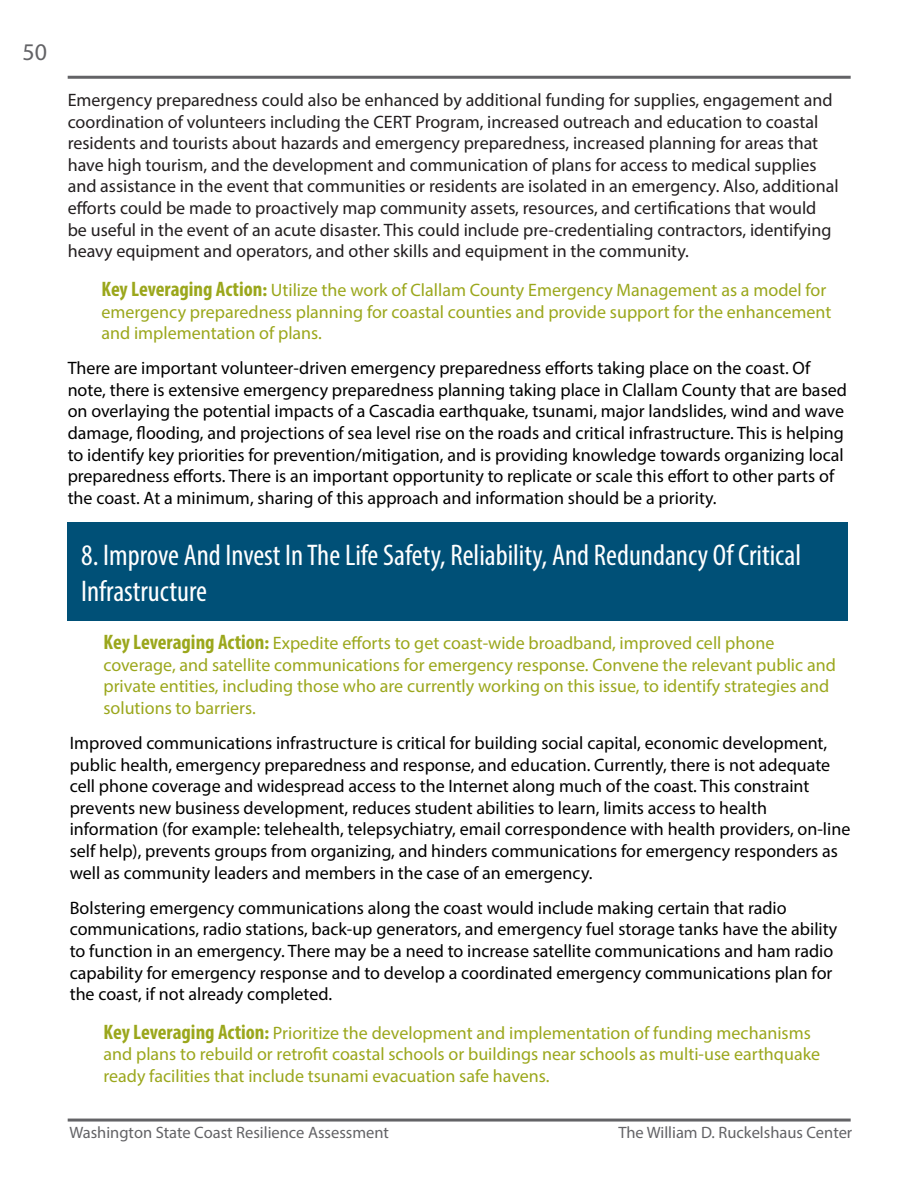
<style>
.page{position:relative;width:918px;height:1188px;background:#fff}
.page>*{position:absolute;margin:0;border:0;box-sizing:border-box;transform-origin:0 0}
.t1{font:condensed 30px/36px "Myriad Pro";color:#fff}
.t2{font:24px "Myriad Pro";color:#636366}
.t3{font:18px/21.6px "Myriad Pro";color:#000}
.t4{font:18px/21.6px "Myriad Pro";color:#231f20}
.t5{font:18px/21.6px "Myriad Pro";color:#9ba71c}
.t6{font:16.5px "Myriad Pro";color:#636366}
.s1{font-weight:700;font-stretch:condensed;font-size:21px}
.s2{font-weight:700}
</style>
<div class="page">
<hr style="left:68px;top:76px;width:783px;height:3px;background:#636366">
<hr style="left:68px;top:1119px;width:783px;height:3px;background:#636366">
<div style="left:68px;top:522px;width:780px;height:99px;background:#005077"></div>
<p class="t2" style="left:23px;top:37px;width:26px">50</p>
<p class="t4" style="left:68px;top:89px;width:773px">Emergency preparedness could also be enhanced by additional funding for supplies, engagement and coordination of volunteers including the CERT Program, increased outreach and education to coastal residents and tourists about hazards and emergency preparedness, increased planning for areas that have high tourism, and the development and communication of plans for access to medical supplies and assistance in the event that communities or residents are isolated in an emergency. Also, additional efforts could be made to proactively map community assets, resources, and certifications that would be useful in the event of an acute disaster. This could include pre-credentialing contractors, identifying heavy equipment and operators, and other skills and equipment in the community.</p>
<p class="t5" style="left:101px;top:279px;width:731px"><span class="s1">Key Leveraging Action</span><span class="s2">:</span> Utilize the work of Clallam County Emergency Management as a model for emergency preparedness planning for coastal counties and provide support for the enhancement and implementation of plans.</p>
<p class="t3" style="left:68px;top:357px;width:781px">There are important volunteer-driven emergency preparedness efforts taking place on the coast. Of note, there is extensive emergency preparedness planning taking place in Clallam County that are based on overlaying the potential impacts of a Cascadia earthquake, tsunami, major landslides, wind and wave damage, flooding, and projections of sea level rise on the roads and critical infrastructure. This is helping to identify key priorities for prevention/mitigation, and is providing knowledge towards organizing local preparedness efforts. There is an important opportunity to replicate or scale this effort to other parts of the coast. At a minimum, sharing of this approach and information should be a priority.</p>
<p class="t1" style="left:81px;top:536px;width:721px">8. Improve And Invest In The Life Safety, Reliability, And Redundancy Of Critical<br>Infrastructure</p>
<p class="t5" style="left:103px;top:632px;width:734px"><span class="s1">Key Leveraging Action</span><span class="s2">:</span> Expedite efforts to get coast-wide broadband, improved cell phone coverage, and satellite communications for emergency response. Convene the relevant public and private entities, including those who are currently working on this issue, to identify strategies and solutions to barriers.</p>
<p class="t3" style="left:70px;top:732px;width:782px">Improved communications infrastructure is critical for building social capital, economic development, public health, emergency preparedness and response, and education. Currently, there is not adequate cell phone coverage and widespread access to the Internet along much of the coast. This constraint prevents new business development, reduces student abilities to learn, limits access to health information (for example: telehealth, telepsychiatry, email correspondence with health providers, on-line self help), prevents groups from organizing, and hinders communications for emergency responders as well as community leaders and members in the case of an emergency.</p>
<p class="t3" style="left:70px;top:897px;width:769px">Bolstering emergency communications along the coast would include making certain that radio communications, radio stations, back-up generators, and emergency fuel storage tanks have the ability to function in an emergency. There may be a need to increase satellite communications and ham radio capability for emergency response and to develop a coordinated emergency communications plan for the coast, if not already completed.</p>
<p class="t5" style="left:103px;top:1022px;width:718px"><span class="s1">Key Leveraging Action</span><span class="s2">:</span> Prioritize the development and implementation of funding mechanisms and plans to rebuild or retrofit coastal schools or buildings near schools as multi-use earthquake ready facilities that include tsunami evacuation safe havens.</p>
<p class="t6" style="left:69px;top:1123px;width:321px">Washington State Coast Resilience Assessment</p>
<p class="t6" style="left:618px;top:1123px;width:235px">The William D. Ruckelshaus Center</p>
</div>
